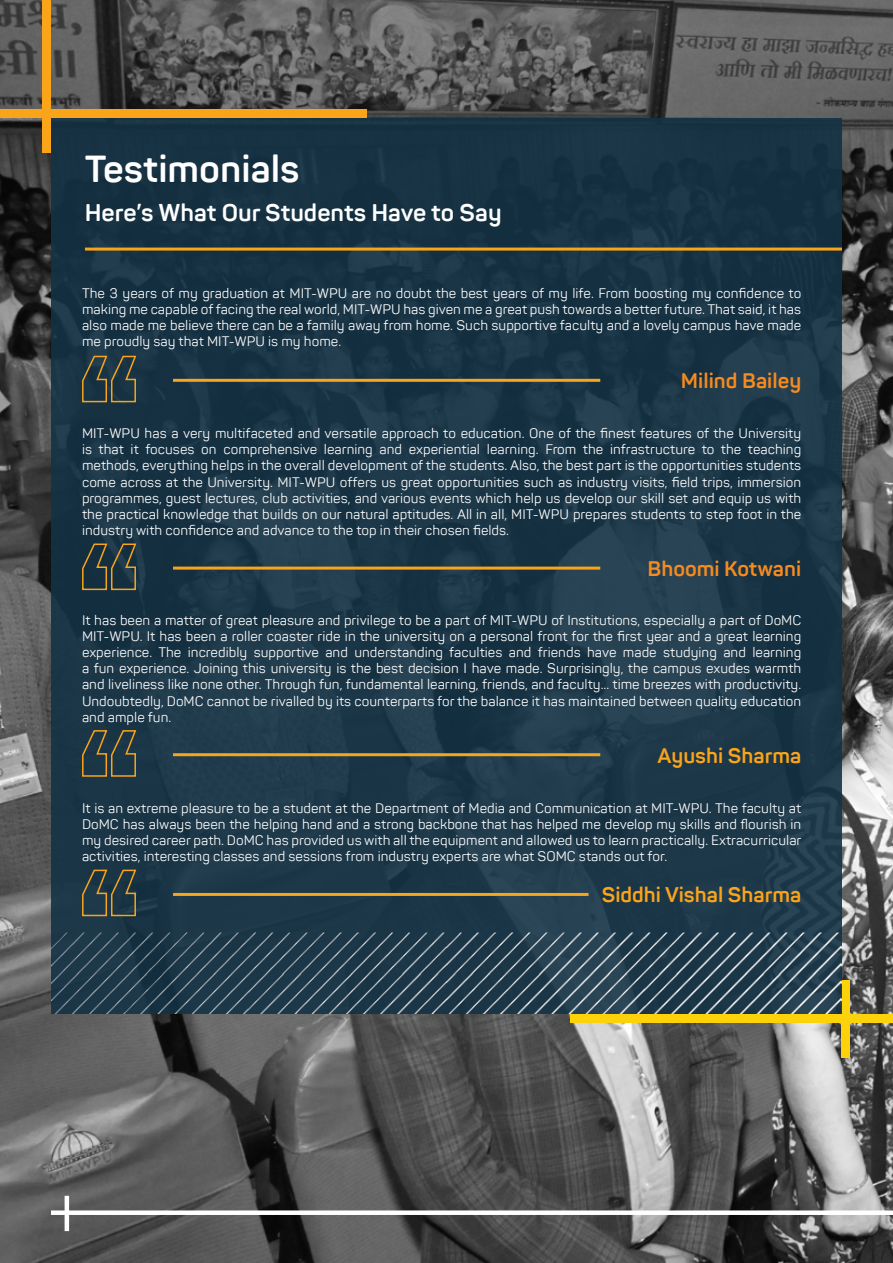
<style>
.page{position:relative;width:893px;height:1263px;background:#fff}
.page>*{position:absolute;margin:0;border:0;box-sizing:border-box;transform-origin:0 0}
.t1{font:700 37.5px "Panton";color:#fff}
.t2{font:700 24px "Panton";color:#fff}
.t3{font:700 21px "Panton";color:#faa41a}
.t4{font:700 21px "Panton";color:#f68b1f}
.t5{font:13.5px/16.2px "Panton";color:#fff;text-align:justify}
</style>
<div class="page">
<img style="left:0;top:0;width:893px;height:1263px">
<div style="left:42px;top:0;width:9px;height:152px;background:#faa41a"></div>
<div style="left:0;top:109px;width:366px;height:9px;background:#faa41a"></div>
<div style="left:570px;top:1013px;width:323px;height:9px;background:#fcd20a"></div>
<div style="left:841px;top:980px;width:9px;height:77px;background:#fcd20a"></div>
<div style="left:51px;top:118px;width:790px;height:895px;background:#143245"></div>
<hr style="left:85px;top:248px;width:757px;height:3px;background:#faa41a">
<img style="left:51px;top:933px;width:791px;height:80px">
<svg style="left:82px;top:355px;width:519px;height:48px"></svg>
<svg style="left:82px;top:543px;width:519px;height:48px"></svg>
<svg style="left:82px;top:729px;width:519px;height:48px"></svg>
<svg style="left:82px;top:869px;width:55px;height:48px"></svg>
<div style="left:173px;top:893px;width:415px;height:3px;border:2px solid #faa41a"></div>
<div style="left:51px;top:1210px;width:842px;height:5px;background:#fff"></div>
<hr style="left:65px;top:1196px;width:4px;height:35px;background:#fff">
<h1 class="t1" style="left:85px;top:145px;width:216px">Testimonials</h1>
<h2 class="t2" style="left:85px;top:197px;width:418px">Here’s What Our Students Have to Say</h2>
<p class="t5" style="left:82px;top:285px;width:721px">The 3 years of my graduation at MIT-WPU are no doubt the best years of my life. From boosting my confidence to making me capable of facing the real world, MIT-WPU has given me a great push towards a better future. That said, it has also made me believe there can be a family away from home. Such supportive faculty and a lovely campus have made me proudly say that MIT-WPU is my home.</p>
<h3 class="t4" style="left:681px;top:368px;width:122px">Milind Bailey</h3>
<p class="t5" style="left:82px;top:425px;width:721px">MIT-WPU has a very multifaceted and versatile approach to education. One of the finest features of the University is that it focuses on comprehensive learning and experiential learning. From the infrastructure to the teaching methods, everything helps in the overall development of the students. Also, the best part is the opportunities students come across at the University. MIT-WPU offers us great opportunities such as industry visits, field trips, immersion programmes, guest lectures, club activities, and various events which help us develop our skill set and equip us with the practical knowledge that builds on our natural aptitudes. All in all, MIT-WPU prepares students to step foot in the industry with confidence and advance to the top in their chosen fields.</p>
<h3 class="t4" style="left:647px;top:555px;width:155px">Bhoomi Kotwani</h3>
<p class="t5" style="left:82px;top:612px;width:721px">It has been a matter of great pleasure and privilege to be a part of MIT-WPU of Institutions, especially a part of DoMC MIT-WPU. It has been a roller coaster ride in the university on a personal front for the first year and a great learning experience. The incredibly supportive and understanding faculties and friends have made studying and learning a fun experience. Joining this university is the best decision I have made. Surprisingly, the campus exudes warmth and liveliness like none other. Through fun, fundamental learning, friends, and faculty... time breezes with productivity.<br>Undoubtedly, DoMC cannot be rivalled by its counterparts for the balance it has maintained between quality education and ample fun.</p>
<h3 class="t3" style="left:657px;top:742px;width:145px">Ayushi Sharma</h3>
<p class="t5" style="left:82px;top:800px;width:721px">It is an extreme pleasure to be a student at the Department of Media and Communication at MIT-WPU. The faculty at DoMC has always been the helping hand and a strong backbone that has helped me develop my skills and flourish in my desired career path. DoMC has provided us with all the equipment and allowed us to learn practically. Extracurricular activities, interesting classes and sessions from industry experts are what SOMC stands out for.</p>
<h3 class="t3" style="left:602px;top:881px;width:201px">Siddhi Vishal Sharma</h3>
</div>
